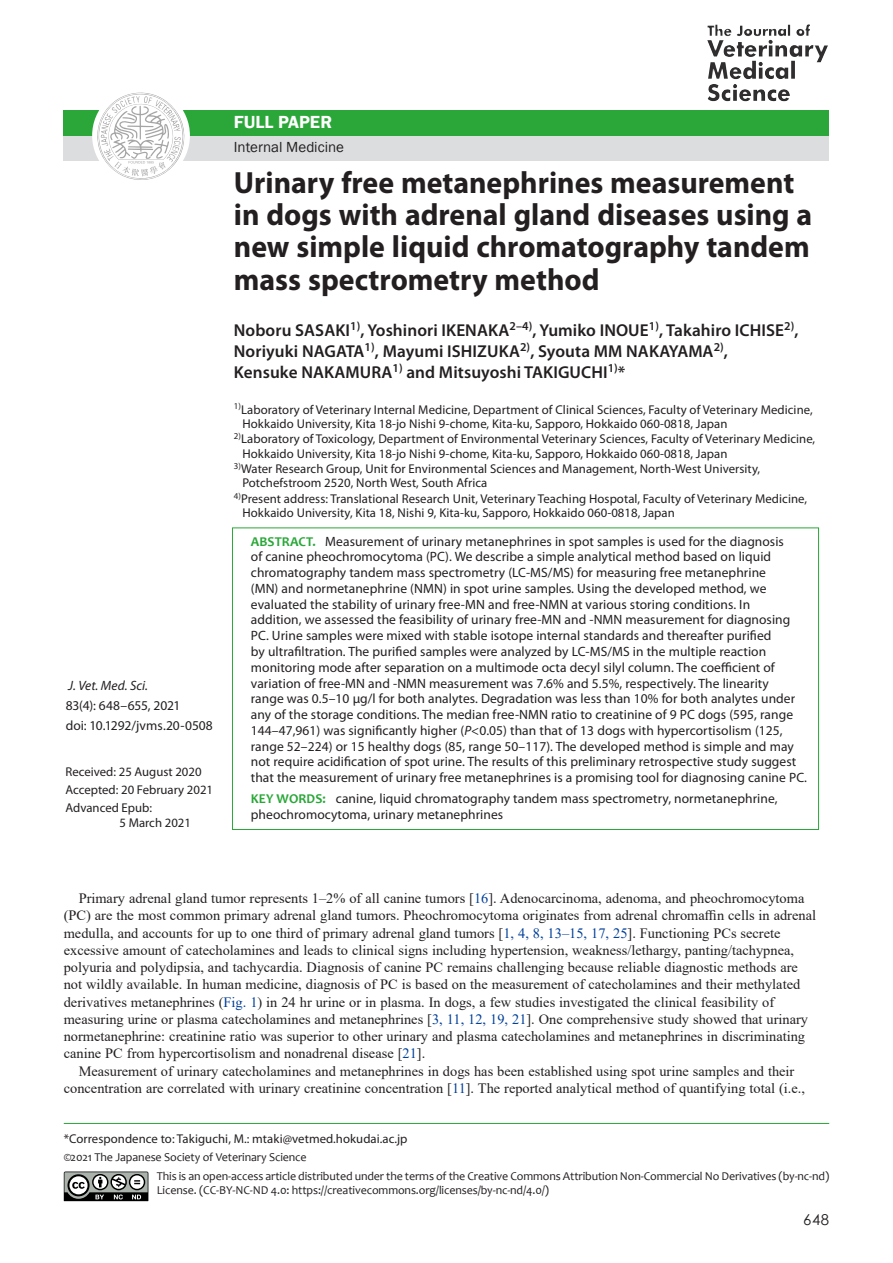
<style>
.page{position:relative;width:893px;height:1263px;background:#fff}
.page>*{position:absolute;margin:0;border:0;box-sizing:border-box;transform-origin:0 0}
.t1{font:700 30.75px/32.2px "Myriad Pro";color:#231f20}
.t2{font:600 18px "Franklin Gothic";color:#fff}
.t3{font:600 17.25px/21px "Myriad Pro";letter-spacing:.005em;color:#231f20}
.t4{font:15px "Franklin Gothic";color:#231f20}
.t5{font:15px "Century Gothic";color:#231f20}
.t6{font:14.25px "Times New Roman";color:#231f20}
.t7{font:13.5px/15.8px "Myriad Pro";letter-spacing:.005em;color:#231f20}
.t8{font:italic 13.5px "Myriad Pro";color:#231f20}
.t9{font:12.75px/14.2px "Myriad Pro";letter-spacing:.005em;color:#231f20}
.t10{font:12px/20px "Candara";letter-spacing:-.01em;color:#231f20}
.s1{font-family:"Candara";font-weight:700;color:#2aa738}
.s2{font-style:italic}
.s3{color:#003f98}
</style>
<div class="page">
<hr style="left:64px;top:1123px;width:765px;height:1px;background:#2aa738">
<div style="left:64px;top:136px;width:765px;height:25px;background:#dcdddf"></div>
<div style="left:64px;top:111px;width:765px;height:25px;background:#2aa738"></div>
<div style="left:92px;top:87px;width:98px;height:97px;background:#fff;border-radius:50%"></div>
<svg style="left:94px;top:92px;width:93px;height:88px"></svg>
<img style="left:707px;top:24px;width:106px;height:33px">
<svg style="left:64px;top:1171px;width:84px;height:30px"></svg>
<p class="t8" style="left:68px;top:677px;width:81px">J. Vet. Med. Sci.</p>
<p class="t7" style="left:66px;top:695px;width:149px;line-height:20px">83(4): 648–655, 2021<br>doi: 10.1292/jvms.20-0508</p>
<p class="t9" style="left:66px;top:762px;width:149px;line-height:17.9px">Received: 25 August 2020<br>Accepted: 20 February 2021<br>Advanced Epub:</p>
<p class="t9" style="left:120px;top:816px;width:73px">5 March 2021</p>
<h2 class="t2" style="left:234px;top:111px;width:100px">FULL PAPER</h2>
<p class="t4" style="left:234px;top:138px;width:112px">Internal Medicine</p>
<h1 class="t1" style="left:234px;top:165px;width:580px">Urinary free metanephrines measurement in dogs with adrenal gland diseases using a new simple liquid chromatography tandem mass spectrometry method</h1>
<p class="t3" style="left:234px;top:319px;width:566px">Noboru SASAKI<sup>1)</sup>, Yoshinori IKENAKA<sup>2–4)</sup>, Yumiko INOUE<sup>1)</sup>, Takahiro ICHISE<sup>2)</sup>,<br>Noriyuki NAGATA<sup>1)</sup>, Mayumi ISHIZUKA<sup>2)</sup>, Syouta MM NAKAYAMA<sup>2)</sup>,<br>Kensuke NAKAMURA<sup>1)</sup> and Mitsuyoshi TAKIGUCHI<sup>1)</sup>*</p>
<p class="t9" style="left:242px;top:402px;width:572px;text-indent:-9px"><sup>1)</sup>Laboratory of Veterinary Internal Medicine, Department of Clinical Sciences, Faculty of Veterinary Medicine,<br>Hokkaido University, Kita 18-jo Nishi 9-chome, Kita-ku, Sapporo, Hokkaido 060-0818, Japan</p>
<p class="t9" style="left:242px;top:432px;width:574px;text-indent:-9px"><sup>2)</sup>Laboratory of Toxicology, Department of Environmental Veterinary Sciences, Faculty of Veterinary Medicine,<br>Hokkaido University, Kita 18-jo Nishi 9-chome, Kita-ku, Sapporo, Hokkaido 060-0818, Japan</p>
<p class="t9" style="left:242px;top:461px;width:519px;text-indent:-9px"><sup>3)</sup>Water Research Group, Unit for Environmental Sciences and Management, North-West University,<br>Potchefstroom 2520, North West, South Africa</p>
<p class="t9" style="left:242px;top:491px;width:566px;text-indent:-9px"><sup>4)</sup>Present address: Translational Research Unit, Veterinary Teaching Hospotal, Faculty of Veterinary Medicine,<br>Hokkaido University, Kita 18, Nishi 9, Kita-ku, Sapporo, Hokkaido 060-0818, Japan</p>
<p class="t7" style="left:251px;top:533px;width:558px"><span class="s1">ABSTRACT.</span> Measurement of urinary metanephrines in spot samples is used for the diagnosis<br>of canine pheochromocytoma (PC). We describe a simple analytical method based on liquid chromatography tandem mass spectrometry (LC-MS/MS) for measuring free metanephrine<br>(MN) and normetanephrine (NMN) in spot urine samples. Using the developed method, we evaluated the stability of urinary free-MN and free-NMN at various storing conditions. In<br>addition, we assessed the feasibility of urinary free-MN and -NMN measurement for diagnosing PC. Urine samples were mixed with stable isotope internal standards and thereafter purified<br>by ultrafiltration. The purified samples were analyzed by LC-MS/MS in the multiple reaction monitoring mode after separation on a multimode octa decyl silyl column. The coefficient of variation of free-MN and -NMN measurement was 7.6% and 5.5%, respectively. The linearity<br>range was 0.5–10 µg/l for both analytes. Degradation was less than 10% for both analytes under any of the storage conditions. The median free-NMN ratio to creatinine of 9 PC dogs (595, range 144–47,961) was significantly higher (<span class="s2">P</span>&lt;0.05) than that of 13 dogs with hypercortisolism (125, range 52–224) or 15 healthy dogs (85, range 50–117). The developed method is simple and may not require acidification of spot urine. The results of this preliminary retrospective study suggest that the measurement of urinary free metanephrines is a promising tool for diagnosing canine PC.</p>
<p class="t7" style="left:251px;top:790px;width:528px;line-height:16.5px"><span class="s1">KEY WORDS:</span> canine, liquid chromatography tandem mass spectrometry, normetanephrine, pheochromocytoma, urinary metanephrines</p>
<p class="t6" style="left:79px;top:888px;width:727px">Primary adrenal gland tumor represents 1–2% of all canine tumors [<span class="s3">16</span>]. Adenocarcinoma, adenoma, and pheochromocytoma</p>
<p class="t6" style="left:64px;top:905px;width:754px">(PC) are the most common primary adrenal gland tumors. Pheochromocytoma originates from adrenal chromaffin cells in adrenal</p>
<p class="t6" style="left:64px;top:923px;width:718px">medulla, and accounts for up to one third of primary adrenal gland tumors [<span class="s3">1, 4, 8, 13–15, 17, 25</span>]. Functioning PCs secrete</p>
<p class="t6" style="left:64px;top:940px;width:732px">excessive amount of catecholamines and leads to clinical signs including hypertension, weakness/lethargy, panting/tachypnea,</p>
<p class="t6" style="left:64px;top:957px;width:736px">polyuria and polydipsia, and tachycardia. Diagnosis of canine PC remains challenging because reliable diagnostic methods are</p>
<p class="t6" style="left:64px;top:974px;width:738px">not wildly available. In human medicine, diagnosis of PC is based on the measurement of catecholamines and their methylated</p>
<p class="t6" style="left:64px;top:992px;width:712px">derivatives metanephrines (<span class="s3">Fig. 1</span>) in 24 hr urine or in plasma. In dogs, a few studies investigated the clinical feasibility of</p>
<p class="t6" style="left:64px;top:1009px;width:746px">measuring urine or plasma catecholamines and metanephrines [<span class="s3">3, 11, 12, 19, 21</span>]. One comprehensive study showed that urinary</p>
<p class="t6" style="left:64px;top:1026px;width:743px">normetanephrine: creatinine ratio was superior to other urinary and plasma catecholamines and metanephrines in discriminating</p>
<p class="t6" style="left:64px;top:1043px;width:363px">canine PC from hypercortisolism and nonadrenal disease [<span class="s3">21</span>].</p>
<p class="t6" style="left:79px;top:1061px;width:717px">Measurement of urinary catecholamines and metanephrines in dogs has been established using spot urine samples and their</p>
<p class="t6" style="left:64px;top:1078px;width:743px">concentration are correlated with urinary creatinine concentration [<span class="s3">11</span>]. The reported analytical method of quantifying total (i.e.,</p>
<p class="t9" style="left:64px;top:1131px;width:345px">*Correspondence to: Takiguchi, M.: mtaki@vetmed.hokudai.ac.jp</p>
<p class="t10" style="left:157px;top:1146px;width:674px;text-indent:-93px">©2021 The Japanese Society of Veterinary Science<br>This is an open-access article distributed under the terms of the Creative Commons Attribution Non-Commercial No Derivatives (by-nc-nd)</p>
<p class="t10" style="left:157px;top:1180px;width:394px">License. (CC-BY-NC-ND 4.0: https://creativecommons.org/licenses/by-nc-nd/4.0/)</p>
<p class="t5" style="left:803px;top:1209px;width:27px">648</p>
</div>
